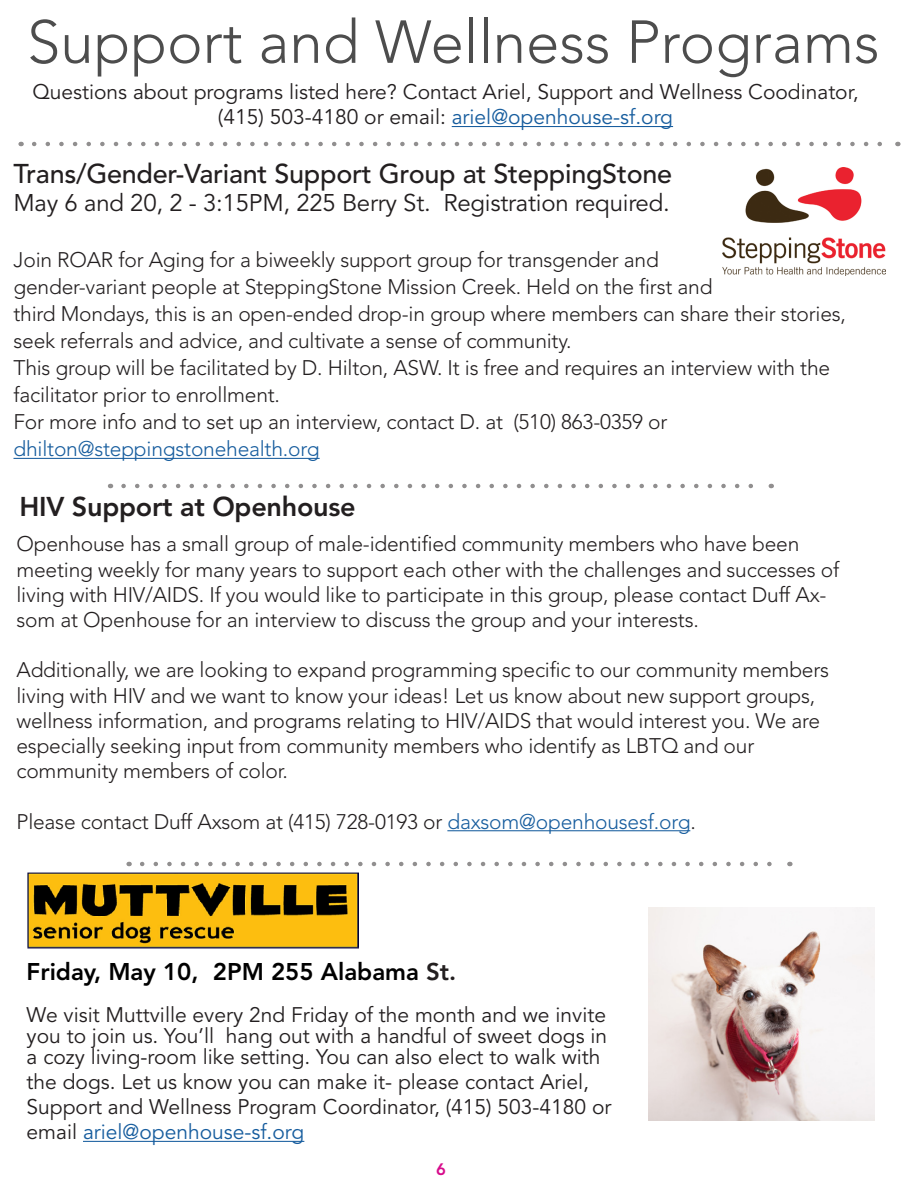
<style>
.page{position:relative;width:918px;height:1188px;background:#fff}
.page>*{position:absolute;margin:0;border:0;box-sizing:border-box;transform-origin:0 0}
.t1{font:300 60px "Avenir";color:#4d4d4d}
.t2{font:500 27px "Avenir";letter-spacing:-.01em;color:#231f20}
.t3{font:800 27px "Avenir";letter-spacing:-.01em;color:#231f20}
.t4{font:24px "Avenir";letter-spacing:-.01em;color:#231f20}
.t5{font:800 24px "Avenir";color:#000}
.t6{font:300 21px/25.2px "Avenir";letter-spacing:-.01em;color:#231f20}
.t7{font:21px/25.2px "Avenir";color:#231f20;text-align:justify}
.t8{font:300 21px "Avenir";letter-spacing:-.01em;color:#175d9e}
.t9{font:800 16.5px "Avenir";color:#d70c8c}
.s1{color:#175d9e}
.s2{color:#231f20}
</style>
<div class="page">
<svg style="left:34px;top:142px;width:848px;height:4px"></svg>
<hr style="left:14px;top:458px;width:306px;height:1px;background:#175d9e">
<img style="left:723px;top:168px;width:162px;height:108px">
<svg style="left:124px;top:484px;width:629px;height:4px"></svg>
<hr style="left:83px;top:1141px;width:221px;height:1px;background:#175d9e">
<img style="left:27px;top:873px;width:331px;height:75px">
<svg style="left:142px;top:862px;width:630px;height:4px"></svg>
<hr style="left:452px;top:126px;width:221px;height:1px;background:#175d9e">
<img style="left:648px;top:908px;width:226px;height:212px">
<hr style="left:447px;top:830px;width:243px;height:1px;background:#175d9e">
<p class="t1" style="left:27px;top:7px;width:854px">Support and Wellness Programs</p>
<p class="t7" style="left:32px;top:80px;width:828px;text-align:center">Questions about programs listed here? Contact Ariel, Support and Wellness Coodinator, (415) 503-4180 or email: <span class="s1">ariel@openhouse-sf.org</span></p>
<p class="t2" style="left:14px;top:158px;width:660px">Trans/Gender-Variant Support Group at SteppingStone</p>
<p class="t4" style="left:14px;top:189px;width:658px">May 6 and 20, 2 - 3:15PM, 225 Berry St. Registration required.</p>
<p class="t6" style="left:14px;top:247px;width:834px;line-height:27px">Join ROAR for Aging for a biweekly support group for transgender and<br>gender-variant people at SteppingStone Mission Creek. Held on the first and<br>third Mondays, this is an open-ended drop-in group where members can share their stories, seek referrals and advice, and cultivate a sense of community.</p>
<p class="t6" style="left:14px;top:355px;width:818px;line-height:27px">This group will be facilitated by D. Hilton, ASW. It is free and requires an interview with the facilitator prior to enrollment.</p>
<p class="t6" style="left:14px;top:409px;width:655px">For more info and to set up an interview, contact D. at (510) 863-0359 or</p>
<p class="t8" style="left:14px;top:437px;width:308px">dhilton@steppingstonehealth.org</p>
<p class="t3" style="left:20px;top:490px;width:338px">HIV Support at Openhouse</p>
<p class="t6" style="left:16px;top:532px;width:824px">Openhouse has a small group of male-identified community members who have been meeting weekly for many years to support each other with the challenges and successes of living with HIV/AIDS. If you would like to participate in this group, please contact Duff Ax&shy;som at Openhouse for an interview to discuss the group and your interests.</p>
<p class="t6" style="left:16px;top:658px;width:814px">Additionally, we are looking to expand programming specific to our community members living with HIV and we want to know your ideas! Let us know about new support groups, wellness information, and programs relating to HIV/AIDS that would interest you. We are</p>
<p class="t6" style="left:16px;top:733px;width:739px">especially seeking input from community members who identify as LBTQ and our</p>
<p class="t6" style="left:16px;top:758px;width:273px">community members of color.</p>
<p class="t6" style="left:16px;top:809px;width:681px">Please contact Duff Axsom at (415) 728-0193 or <span class="s1">daxsom@openhousesf.org</span>.</p>
<p class="t5" style="left:27px;top:957px;width:431px">Friday, May 10, 2PM 255 Alabama <span class="s2">St.</span></p>
<p class="t7" style="left:27px;top:1005px;width:582px;line-height:21px">We visit Muttville every 2nd Friday of the month and we invite you to join us. You’ll hang out with a handful of sweet dogs in a cozy living-room like setting. You can also elect to walk with</p>
<p class="t7" style="left:27px;top:1070px;width:586px;text-align:left">the dogs. Let us know you can make it- please contact Ariel,<br>Support and Wellness Program Coordinator, (415) 503-4180 or email <span class="s1">ariel@openhouse-sf.org</span></p>
<p class="t9" style="left:436px;top:1160px;width:11px">6</p>
</div>
